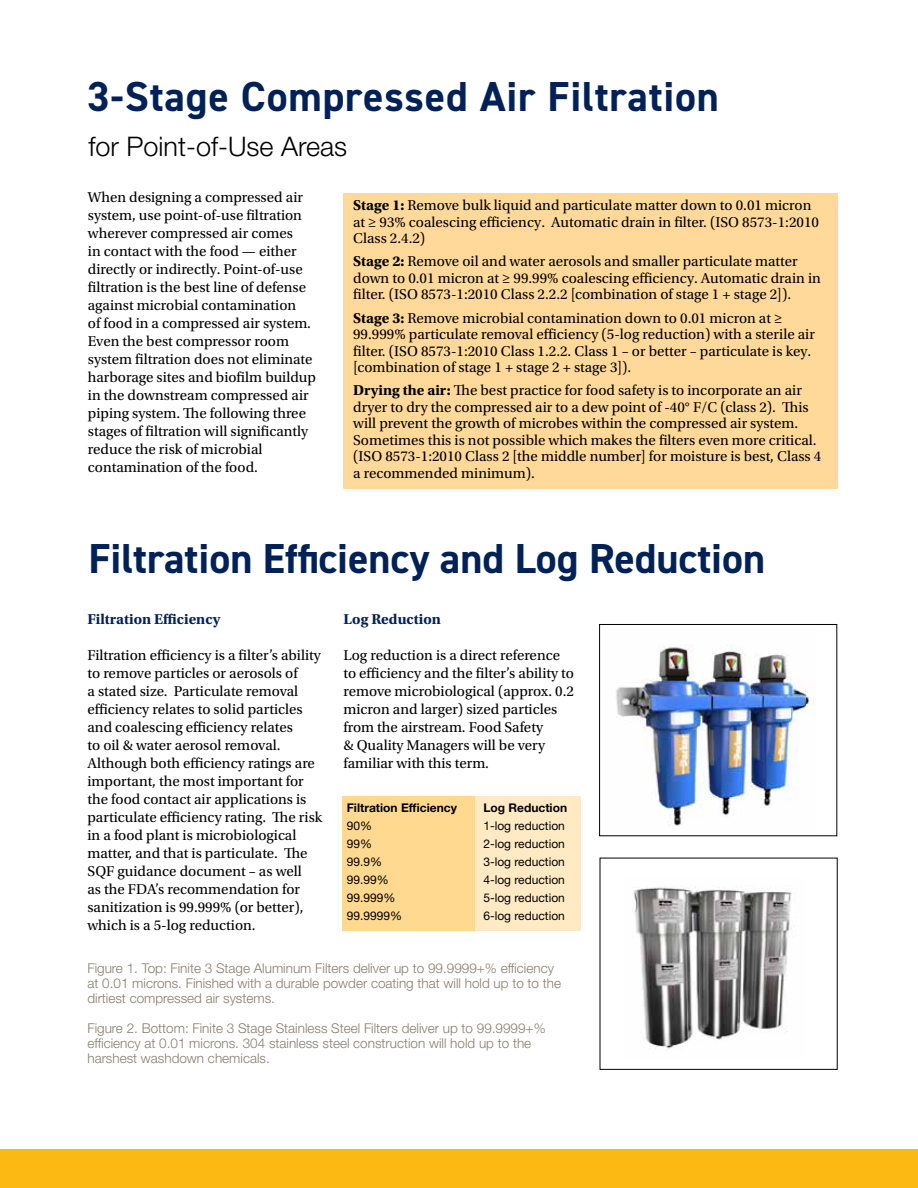
<style>
.page{position:relative;width:918px;height:1188px;background:#fff}
.page>*{position:absolute;margin:0;border:0;box-sizing:border-box;transform-origin:0 0}
.t1{font:700 42px "DIN2014";color:#002157}
.t2{font:700 42px "DIN2014";letter-spacing:.02em;color:#002157}
.t3{font:300 27px "Helvetica Neue LT Std";color:#000}
.t4{font:15px/18px "Utopia Std";color:#000}
.t5{font:700 15px "Utopia Std";color:#002157}
.t6{font:300 13.5px/15px "Helvetica Neue LT Std";color:#887d6e}
.t7{font:12px "Helvetica Neue LT Std";color:#000}
.t8{font:700 12px "Helvetica Neue LT Std";color:#000}
.s1{font-weight:700}
</style>
<div class="page">
<div style="left:0;top:1150px;width:918px;height:38px;background:#fdb913"></div>
<div style="left:342px;top:796px;width:133px;height:135px;background:#ffd990"></div>
<div style="left:475px;top:796px;width:106px;height:135px;background:#ffeac4"></div>
<div style="left:343px;top:193px;width:494px;height:296px;background:#ffd999"></div>
<img style="left:616px;top:644px;width:199px;height:182px">
<img style="left:633px;top:887px;width:159px;height:162px">
<div style="left:599px;top:624px;width:238px;height:212px;border:1px solid #000"></div>
<h1 class="t2" style="left:87px;top:69px;width:634px">3-Stage Compressed Air Filtration</h1>
<h2 class="t3" style="left:89px;top:130px;width:260px">for Point-of-Use Areas</h2>
<p class="t4" style="left:88px;top:188px;width:230px">When designing a compressed air system, use point-of-use filtration wherever compressed air comes<br>in contact with the food — either directly or indirectly. Point-of-use filtration is the best line of defense against microbial contamination<br>of food in a compressed air system.<br>Even the best compressor room system filtration does not eliminate harborage sites and biofilm buildup in the downstream compressed air piping system. The following three stages of filtration will significantly reduce the risk of microbial contamination of the food.</p>
<p class="t4" style="left:353px;top:197px;width:467px;line-height:16.5px"><span class="s1">Stage 1:</span> Remove bulk liquid and particulate matter down to 0.01 micron at ≥ 93% coalescing efficiency. Automatic drain in filter. (ISO 8573-1:2010<br>Class 2.4.2)</p>
<p class="t4" style="left:353px;top:254px;width:469px;line-height:16.5px"><span class="s1">Stage 2:</span> Remove oil and water aerosols and smaller particulate matter down to 0.01 micron at ≥ 99.99% coalescing efficiency. Automatic drain in filter. (ISO 8573-1:2010 Class 2.2.2 [combination of stage 1 + stage 2]).</p>
<p class="t4" style="left:353px;top:310px;width:463px;line-height:16.5px"><span class="s1">Stage 3:</span> Remove microbial contamination down to 0.01 micron at ≥ 99.999% particulate removal efficiency (5-log reduction) with a sterile air filter. (ISO 8573-1:2010 Class 1.2.2. Class 1 – or better – particulate is key. [combination of stage 1 + stage 2 + stage 3]).</p>
<p class="t4" style="left:353px;top:383px;width:470px;line-height:16.5px"><span class="s1">Drying the air:</span> The best practice for food safety is to incorporate an air dryer to dry the compressed air to a dew point of -40° F/C (class 2). This will prevent the growth of microbes within the compressed air system.<br>Sometimes this is not possible which makes the filters even more critical. (ISO 8573-1:2010 Class 2 [the middle number] for moisture is best, Class 4 a recommended minimum).</p>
<h1 class="t1" style="left:89px;top:530px;width:678px">Filtration Efficiency and Log Reduction</h1>
<p class="t5" style="left:343px;top:611px;width:99px">Log Reduction</p>
<p class="t4" style="left:343px;top:647px;width:232px">Log reduction is a direct reference to efficiency and the filter’s ability to remove microbiological (approx. 0.2 micron and larger) sized particles from the airstream. Food Safety<br>&amp; Quality Managers will be very familiar with this term.</p>
<p class="t5" style="left:87px;top:611px;width:134px">Filtration Efficiency</p>
<p class="t4" style="left:87px;top:647px;width:236px">Filtration efficiency is a filter’s ability to remove particles or aerosols of<br>a stated size. Particulate removal efficiency relates to solid particles and coalescing efficiency relates<br>to oil &amp; water aerosol removal.<br>Although both efficiency ratings are important, the most important for the food contact air applications is particulate efficiency rating. The risk in a food plant is microbiological matter, and that is particulate. The SQF guidance document – as well<br>as the FDA’s recommendation for sanitization is 99.999% (or better), which is a 5-log reduction.</p>
<p class="t8" style="left:347px;top:800px;width:112px">Filtration Efficiency</p>
<p class="t8" style="left:483px;top:800px;width:85px">Log Reduction</p>
<p class="t7" style="left:347px;top:818px;width:27px">90%</p>
<p class="t7" style="left:483px;top:818px;width:83px">1-log reduction</p>
<p class="t7" style="left:347px;top:836px;width:27px">99%</p>
<p class="t7" style="left:483px;top:836px;width:83px">2-log reduction</p>
<p class="t7" style="left:347px;top:854px;width:37px">99.9%</p>
<p class="t7" style="left:483px;top:854px;width:83px">3-log reduction</p>
<p class="t7" style="left:347px;top:872px;width:44px">99.99%</p>
<p class="t7" style="left:483px;top:872px;width:83px">4-log reduction</p>
<p class="t7" style="left:347px;top:890px;width:50px">99.999%</p>
<p class="t7" style="left:483px;top:890px;width:83px">5-log reduction</p>
<p class="t7" style="left:347px;top:908px;width:57px">99.9999%</p>
<p class="t7" style="left:483px;top:908px;width:83px">6-log reduction</p>
<p class="t6" style="left:87px;top:960px;width:475px">Figure 1. Top: Finite 3 Stage Aluminum Filters deliver up to 99.9999+% efficiency at 0.01 microns. Finished with a durable powder coating that will hold up to to the dirtiest compressed air systems.</p>
<p class="t6" style="left:87px;top:1020px;width:460px">Figure 2. Bottom: Finite 3 Stage Stainless Steel Filters deliver up to 99.9999+% efficiency at 0.01 microns. 304 stainless steel construction will hold up to the harshest washdown chemicals.</p>
</div>
